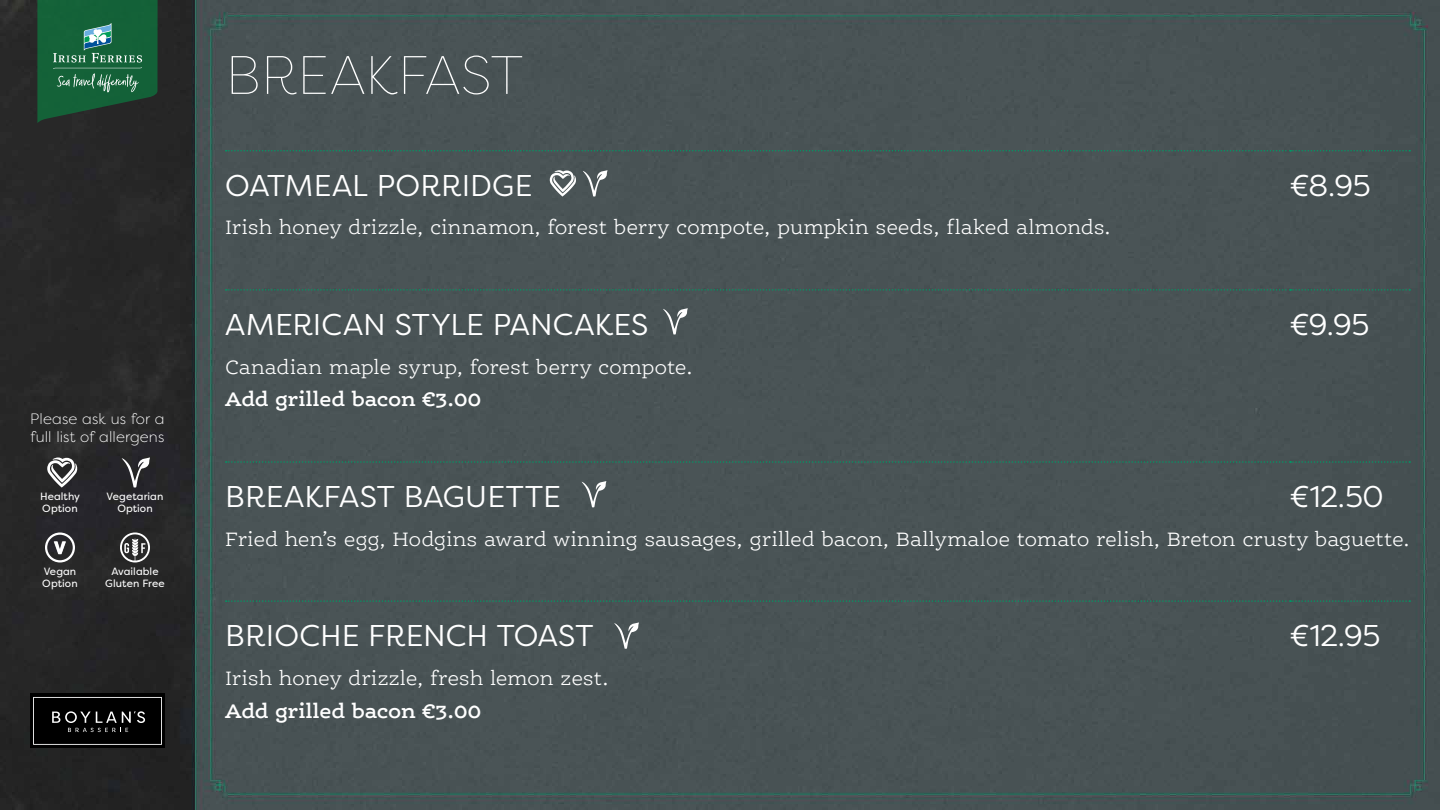
<style>
.page{position:relative;width:1440px;height:810px;background:#fff}
.page>*{position:absolute;margin:0;border:0;box-sizing:border-box;transform-origin:0 0}
.t1{font:100 54px "Filson Pro";letter-spacing:.005em;color:#fff}
.t2{font:30px "Filson Pro";color:#fff}
.t3{font:300 21px "Ernestine Pro";letter-spacing:-.01em;color:#fff}
.t4{font:600 21px "Ernestine Pro";letter-spacing:-.01em;color:#fff}
.t5{font:800 18px "Filson Pro";color:#fff}
.t6{font:300 15px/18px "Filson Pro";letter-spacing:.01em;color:#fff}
.t7{font:10.5px/12px "Filson Pro";letter-spacing:.005em;color:#fff;text-align:center}
</style>
<div class="page">
<img style="left:0;top:0;width:1440px;height:810px">
<svg style="left:226px;top:150px;width:1184px;height:2px;background:#356458"></svg>
<svg style="left:226px;top:289px;width:1184px;height:2px;background:#356458"></svg>
<svg style="left:226px;top:461px;width:1184px;height:2px;background:#356458"></svg>
<svg style="left:226px;top:600px;width:1184px;height:2px;background:#356458"></svg>
<div style="left:30px;top:694px;width:135px;height:54px;background:#000"></div>
<svg style="left:33px;top:697px;width:129px;height:48px"></svg>
<svg style="left:38px;top:0;width:119px;height:123px;background:#226342"></svg>
<svg style="left:120px;top:532px;width:30px;height:31px"></svg>
<svg style="left:47px;top:458px;width:31px;height:30px"></svg>
<svg style="left:122px;top:457px;width:28px;height:31px"></svg>
<div style="left:45px;top:532px;width:30px;height:30px;border:2px solid #fff;border-radius:50%"></div>
<svg style="left:54px;top:542px;width:12px;height:12px"></svg>
<svg style="left:583px;top:170px;width:25px;height:27px"></svg>
<svg style="left:663px;top:308px;width:25px;height:27px"></svg>
<svg style="left:582px;top:481px;width:24px;height:26px"></svg>
<svg style="left:614px;top:622px;width:25px;height:27px"></svg>
<svg style="left:550px;top:170px;width:26px;height:27px"></svg>
<p class="t6" style="left:30px;top:410px;width:136px">Please ask us for a full list of allergens</p>
<p class="t7" style="left:40px;top:491px;width:41px;text-align:left">Healthy<br>Option</p>
<p class="t5" style="left:54px;top:537px;width:14px">V</p>
<p class="t7" style="left:42px;top:566px;width:37px;text-align:left">Vegan<br>Option</p>
<p class="t7" style="left:107px;top:491px;width:58px">Vegetarian<br>Option</p>
<p class="t7" style="left:105px;top:566px;width:61px">Available<br>Gluten Free</p>
<h1 class="t1" style="left:226px;top:41px;width:299px">BREAKFAST</h1>
<h2 class="t2" style="left:225px;top:166px;width:309px">OATMEAL PORRIDGE</h2>
<h2 class="t2" style="left:1290px;top:166px;width:82px">€8.95</h2>
<p class="t3" style="left:225px;top:215px;width:888px">Irish honey drizzle, cinnamon, forest berry compote, pumpkin seeds, flaked almonds.</p>
<h2 class="t2" style="left:225px;top:305px;width:425px">AMERICAN STYLE PANCAKES</h2>
<h2 class="t2" style="left:1290px;top:305px;width:81px">€9.95</h2>
<p class="t3" style="left:225px;top:354px;width:469px">Canadian maple syrup, forest berry compote.</p>
<p class="t4" style="left:225px;top:386px;width:258px">Add grilled bacon €3.00</p>
<h2 class="t2" style="left:225px;top:477px;width:337px">BREAKFAST BAGUETTE</h2>
<h2 class="t2" style="left:1290px;top:477px;width:95px">€12.50</h2>
<p class="t3" style="left:225px;top:526px;width:1186px">Fried hen’s egg, Hodgins award winning sausages, grilled bacon, Ballymaloe tomato relish, Breton crusty baguette.</p>
<h2 class="t2" style="left:225px;top:616px;width:370px">BRIOCHE FRENCH TOAST</h2>
<h2 class="t2" style="left:1290px;top:616px;width:92px">€12.95</h2>
<p class="t3" style="left:225px;top:665px;width:385px">Irish honey drizzle, fresh lemon zest.</p>
<p class="t4" style="left:225px;top:698px;width:258px">Add grilled bacon €3.00</p>
</div>
